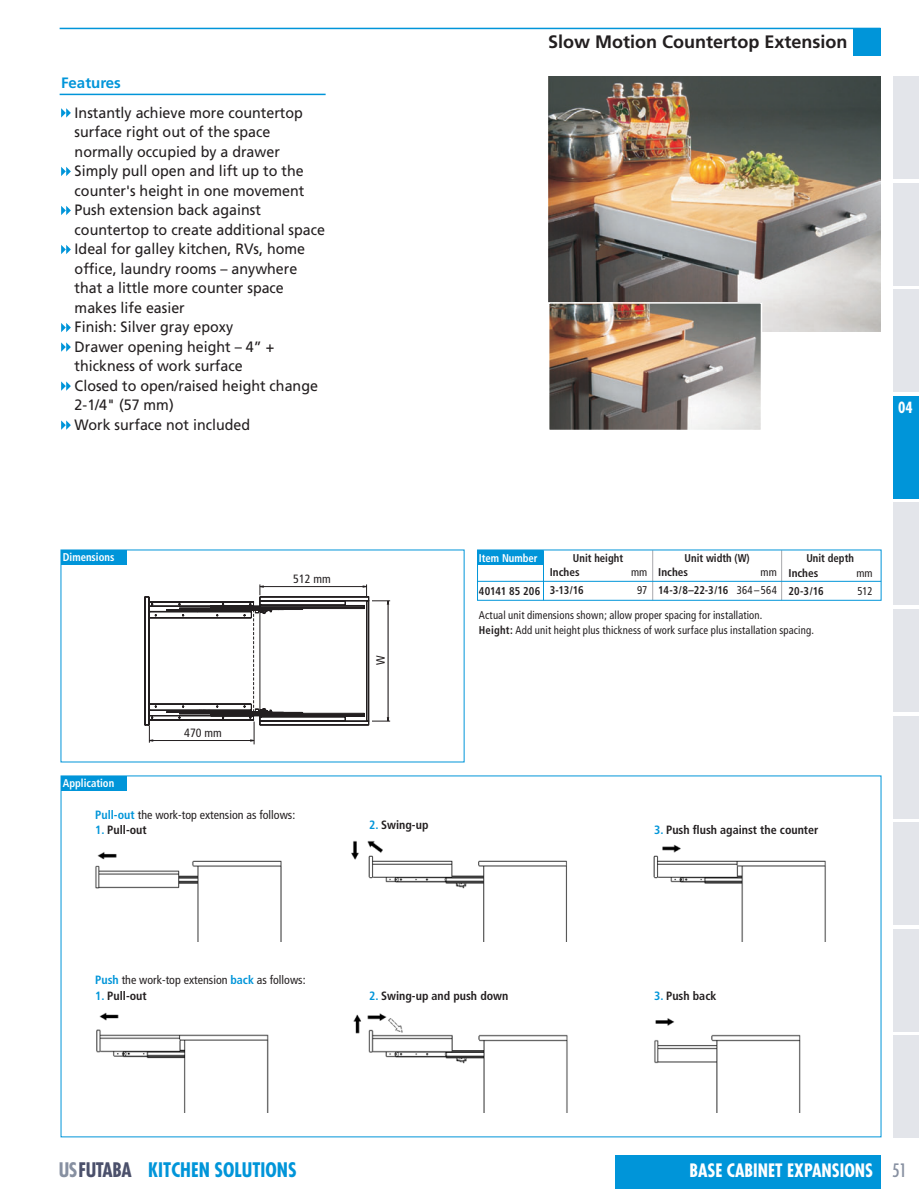
<style>
.page{position:relative;width:919px;height:1189px;background:#fff}
.page>*{position:absolute;margin:0;border:0;box-sizing:border-box;transform-origin:0 0}
.t1{font:700 condensed 19.5px "Futura";color:#0095d9}
.t2{font:700 18px "Frutiger";color:#231f20}
.t3{font:700 condensed 18px "Futura";color:#fff}
.t4{font:condensed 18px "Futura";color:#8790a1}
.t5{font:15px/19.5px "Frutiger";color:#231f20;scale:.95 1}
.t6{font:700 15px "Frutiger";color:#0095d9}
.t7{font:700 condensed 15px "Futura";color:#fff}
.t8{font:700 condensed 12px "Frutiger";color:#231f20}
.t9{font:condensed 12px "Frutiger";color:#231f20}
.t10{font:condensed 11.25px/15px "Frutiger";letter-spacing:.01em;color:#231f20;scale:.95 1}
.t11{font:700 condensed 11.25px/18px "Frutiger";color:#231f20}
.t12{font:700 condensed 11.25px "Frutiger";color:#231f20;scale:.95 1}
.t13{font:700 condensed 11.25px "Frutiger";color:#fff;scale:.95 1}
.t14{font:condensed 11.25px/18px "Frutiger";letter-spacing:.01em;color:#231f20;text-align:center}
.s1{font-weight:700;color:#0095d9}
.s2{color:#0095d9}
.s3{font-weight:700}
.s4{color:#8790a1}
.s5{color:#4b506b}
</style>
<div class="page">
<div style="left:852px;top:28px;width:28px;height:28px;background:#0095d9"></div>
<div style="left:615px;top:1154px;width:265px;height:34px;background:#0095d9"></div>
<hr style="left:60px;top:28px;width:819px;height:1px;background:#0095d9">
<div style="left:893px;top:77px;width:25px;height:102px;background:#e3e5ea"></div>
<div style="left:893px;top:183px;width:25px;height:102px;background:#e3e5ea"></div>
<div style="left:893px;top:290px;width:25px;height:102px;background:#e3e5ea"></div>
<div style="left:893px;top:396px;width:25px;height:102px;background:#0095d9"></div>
<div style="left:893px;top:503px;width:25px;height:102px;background:#e3e5ea"></div>
<div style="left:893px;top:609px;width:25px;height:102px;background:#e3e5ea"></div>
<div style="left:893px;top:716px;width:25px;height:102px;background:#e3e5ea"></div>
<div style="left:893px;top:822px;width:25px;height:102px;background:#e3e5ea"></div>
<div style="left:893px;top:928px;width:25px;height:103px;background:#e3e5ea"></div>
<div style="left:893px;top:1035px;width:25px;height:102px;background:#e3e5ea"></div>
<img style="left:653px;top:844px;width:173px;height:97px">
<img style="left:654px;top:1018px;width:147px;height:94px">
<img style="left:95px;top:852px;width:187px;height:89px">
<img style="left:351px;top:840px;width:216px;height:101px">
<img style="left:96px;top:1012px;width:173px;height:100px">
<img style="left:353px;top:1013px;width:215px;height:99px">
<div style="left:61px;top:550px;width:66px;height:15px;background:#0095d9"></div>
<div style="left:61px;top:775px;width:66px;height:15px;background:#0095d9"></div>
<hr style="left:652px;top:550px;width:1px;height:50px;background:#a8a9ad">
<hr style="left:781px;top:550px;width:1px;height:50px;background:#a8a9ad">
<hr style="left:543px;top:550px;width:1px;height:50px;background:#0095d9">
<hr style="left:477px;top:580px;width:403px;height:1px;background:#0095d9">
<div style="left:477px;top:549px;width:66px;height:15px;background:#0095d9"></div>
<img style="left:548px;top:77px;width:332px;height:255px">
<img style="left:550px;top:305px;width:208px;height:123px">
<div style="left:547px;top:302px;width:214px;height:129px;border:2px solid #fff"></div>
<svg style="left:61px;top:108px;width:10px;height:9px"></svg>
<svg style="left:61px;top:167px;width:10px;height:9px"></svg>
<svg style="left:61px;top:206px;width:10px;height:9px"></svg>
<svg style="left:61px;top:245px;width:10px;height:9px"></svg>
<svg style="left:61px;top:323px;width:10px;height:9px"></svg>
<svg style="left:61px;top:342px;width:10px;height:9px"></svg>
<svg style="left:61px;top:381px;width:10px;height:9px"></svg>
<svg style="left:61px;top:420px;width:10px;height:9px"></svg>
<hr style="left:60px;top:94px;width:265px;height:1px;background:#0095d9">
<svg style="left:144px;top:584px;width:246px;height:160px"></svg>
<p class="t6" style="left:61px;top:74px;width:61px">Features</p>
<p class="t5" style="left:75px;top:102px;width:265px">Instantly achieve more countertop surface right out of the space normally occupied by a drawer<br>Simply pull open and lift up to the counter's height in one movement<br>Push extension back against countertop to create additional space<br>Ideal for galley kitchen, RVs, home office, laundry rooms – anywhere that a little more counter space makes life easier<br>Finish: Silver gray epoxy<br>Drawer opening height – 4” + thickness of work surface<br>Closed to open/raised height change<br>2-1/4" (57 mm)<br>Work surface not included</p>
<p class="t13" style="left:63px;top:550px;width:56px">Dimensions</p>
<p class="t13" style="left:63px;top:776px;width:55px">Application</p>
<p class="t9" style="left:184px;top:725px;width:39px">470 mm</p>
<p class="t9" style="left:293px;top:572px;width:39px">512 mm</p>
<p class="t9" style="left:95px;top:807px;width:201px"><span class="s1">Pull-out</span> the work-top extension as follows:</p>
<p class="t8" style="left:95px;top:822px;width:53px"><span class="s2">1.</span> Pull-out</p>
<p class="t9" style="left:373px;top:665px;width:11px;rotate:-90deg">W</p>
<p class="t8" style="left:369px;top:817px;width:61px"><span class="s2">2.</span> Swing-up</p>
<p class="t2" style="left:548px;top:31px;width:301px">Slow Motion Countertop Extension</p>
<p class="t7" style="left:897px;top:397px;width:16px">04</p>
<p class="t13" style="left:478px;top:551px;width:63px">Item Number</p>
<p class="t12" style="left:572px;top:551px;width:54px">Unit height</p>
<p class="t12" style="left:684px;top:551px;width:70px">Unit width (W)</p>
<p class="t12" style="left:806px;top:551px;width:52px">Unit depth</p>
<p class="t12" style="left:478px;top:584px;width:66px">40141 85 206</p>
<p class="t11" style="left:549px;top:563px;width:36px">Inches<br>3-13/16</p>
<p class="t14" style="left:630px;top:563px;width:18px">mm<br>97</p>
<p class="t11" style="left:658px;top:563px;width:72px">Inches<br>14-3/8–22-3/16</p>
<p class="t14" style="left:736px;top:563px;width:41px;text-align:right">mm<br>364 – 564</p>
<p class="t11" style="left:788px;top:564px;width:37px">Inches<br>20-3/16</p>
<p class="t14" style="left:856px;top:564px;width:18px;text-align:left">mm<br>512</p>
<p class="t10" style="left:478px;top:607px;width:354px">Actual unit dimensions shown; allow proper spacing for installation.<br><span class="s3">Height:</span> Add unit height plus thickness of work surface plus installation spacing.</p>
<p class="t8" style="left:653px;top:822px;width:166px"><span class="s2">3.</span> Push flush against the counter</p>
<p class="t9" style="left:95px;top:973px;width:212px"><span class="s1">Push</span> the work-top extension <span class="s1">back</span> as follows:</p>
<p class="t8" style="left:95px;top:987px;width:53px"><span class="s2">1.</span> Pull-out</p>
<p class="t8" style="left:369px;top:987px;width:140px"><span class="s2">2.</span> Swing-up and push down</p>
<p class="t8" style="left:653px;top:987px;width:64px"><span class="s2">3.</span> Push back</p>
<h1 class="t1" style="left:59px;top:1156px;width:239px"><span class="s4">US</span><span class="s5">FUTABA</span> KITCHEN SOLUTIONS</h1>
<p class="t3" style="left:689px;top:1158px;width:185px">BASE CABINET EXPANSIONS</p>
<p class="t4" style="left:891px;top:1158px;width:16px">51</p>
</div>
